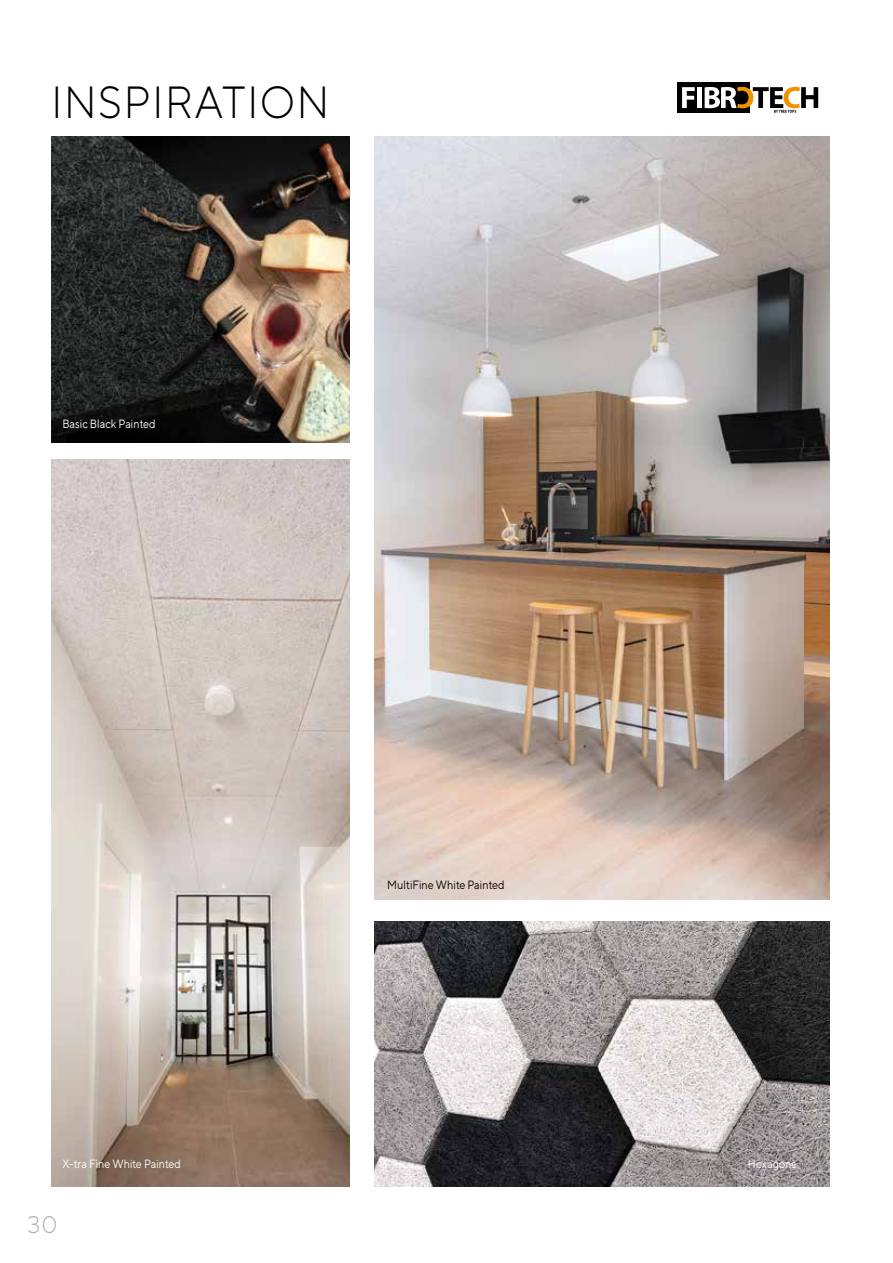
<style>
.page{position:relative;width:893px;height:1263px;background:#fff}
.page>*{position:absolute;margin:0;border:0;box-sizing:border-box;transform-origin:0 0}
.t1{font:300 45px "TT Norms";letter-spacing:.03em;color:#000;scale:.95 1}
.t2{font:300 24px "TT Norms";color:#b3b2b2}
.t3{font:12px "TT Norms";color:#fff;scale:.9 1}
.t4{font:12px "TT Norms";color:#000;scale:.9 1}
</style>
<div class="page">
<div style="left:677px;top:83px;width:73px;height:30px;background:#000"></div>
<svg style="left:682px;top:87px;width:13px;height:21px"></svg>
<div style="left:697px;top:87px;width:5px;height:21px;background:#fff"></div>
<svg style="left:705px;top:87px;width:113px;height:26px"></svg>
<img style="left:51px;top:460px;width:298px;height:726px">
<img style="left:374px;top:921px;width:455px;height:265px">
<img style="left:374px;top:137px;width:455px;height:762px">
<img style="left:51px;top:137px;width:298px;height:306px">
<h1 class="t1" style="left:51px;top:74px;width:295px">INSPIRATION</h1>
<p class="t3" style="left:62px;top:417px;width:105px">Basic Black Painted</p>
<p class="t4" style="left:387px;top:878px;width:132px">MultiFine White Painted</p>
<p class="t3" style="left:62px;top:1156px;width:133px">X-tra Fine White Painted</p>
<p class="t3" style="left:748px;top:1156px;width:55px">Hexagons</p>
<h2 class="t2" style="left:27px;top:1210px;width:32px">30</h2>
</div>
